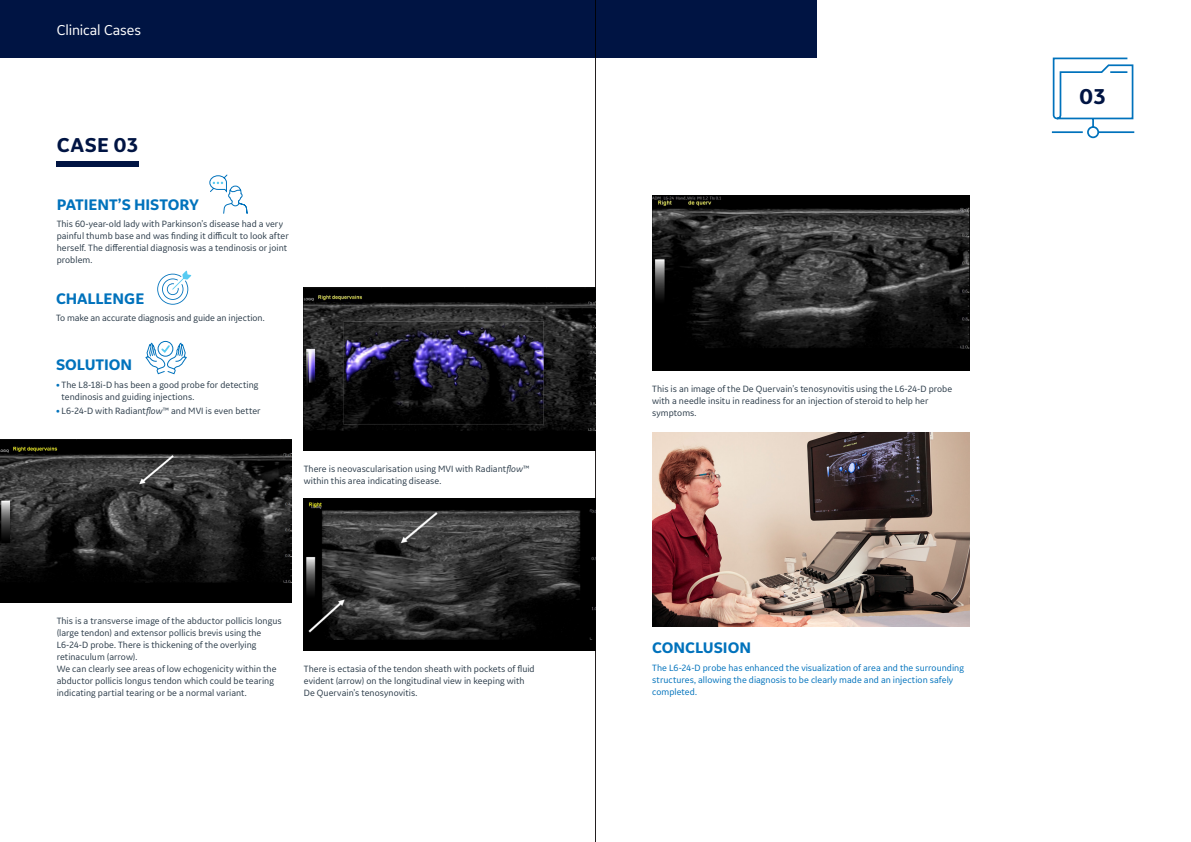
<style>
.page{position:relative;width:1191px;height:842px;background:#fff}
.page>*{position:absolute;margin:0;border:0;box-sizing:border-box;transform-origin:0 0}
.t1{font:700 22.5px "GE Inspira Sans";color:#001443}
.t2{font:700 21px "GE Inspira Sans";letter-spacing:.025em;color:#001443}
.t3{font:700 16px "GE Inspira Sans";letter-spacing:-.005em;color:#0072bc}
.t4{font:15px "GE Inspira Sans";letter-spacing:-.01em;color:#fff}
.t5{font:9.5px/12px "GE Inspira Sans";color:#2c3c4a}
.t6{font:9.5px/12px "GE Inspira Sans";color:#0072bc}
.s1{font-weight:700;color:#0072bc}
.s2{font-style:italic}
</style>
<div class="page">
<hr style="left:595px;top:0;width:1px;height:842px;background:#231f20">
<div style="left:57px;top:162px;width:82px;height:5px;background:#001443"></div>
<svg style="left:1051px;top:57px;width:84px;height:82px"></svg>
<div style="left:0;top:0;width:817px;height:58px;background:#001443"></div>
<img style="left:652px;top:433px;width:317px;height:194px">
<svg style="left:157px;top:271px;width:34px;height:34px"></svg>
<svg style="left:145px;top:340px;width:42px;height:35px"></svg>
<img style="left:0;top:439px;width:292px;height:163px">
<img style="left:652px;top:196px;width:317px;height:174px">
<img style="left:304px;top:288px;width:291px;height:162px">
<img style="left:304px;top:498px;width:291px;height:152px">
<svg style="left:209px;top:174px;width:39px;height:40px"></svg>
<p class="t4" style="left:57px;top:20px;width:86px">Clinical Cases</p>
<p class="t2" style="left:57px;top:132px;width:84px">CASE 03</p>
<p class="t3" style="left:57px;top:194px;width:143px">PATIENT’S HISTORY</p>
<p class="t5" style="left:57px;top:218px;width:233px">This 60-year-old lady with Parkinson’s disease had a very painful thumb base and was finding it difficult to look after herself. The differential diagnosis was a tendinosis or joint problem.</p>
<p class="t3" style="left:56px;top:288px;width:90px">CHALLENGE</p>
<p class="t5" style="left:56px;top:312px;width:210px">To make an accurate diagnosis and guide an injection.</p>
<p class="t3" style="left:56px;top:355px;width:78px">SOLUTION</p>
<p class="t5" style="left:62px;top:378px;width:198px;text-indent:-6px"><span class="s1">•</span> The L8-18i-D has been a good probe for detecting tendinosis and guiding injections.</p>
<p class="t5" style="left:56px;top:405px;width:206px"><span class="s1">•</span> L6-24-D with Radiant<span class="s2">flow</span>™ and MVI is even better</p>
<p class="t5" style="left:304px;top:463px;width:227px">There is neovascularisation using MVI with Radiant<span class="s2">flow</span>™ within this area indicating disease.</p>
<p class="t5" style="left:57px;top:614px;width:226px">This is a transverse image of the abductor pollicis longus (large tendon) and extensor pollicis brevis using the L6-24-D probe. There is thickening of the overlying retinaculum (arrow).<br>We can clearly see areas of low echogenicity within the abductor pollicis longus tendon which could be tearing indicating partial tearing or be a normal variant.</p>
<p class="t5" style="left:304px;top:662px;width:232px">There is ectasia of the tendon sheath with pockets of fluid evident (arrow) on the longitudinal view in keeping with<br>De Quervain’s tenosynovitis.</p>
<p class="t5" style="left:652px;top:382px;width:302px">This is an image of the De Quervain’s tenosynovitis using the L6-24-D probe with a needle insitu in readiness for an injection of steroid to help her symptoms.</p>
<p class="t3" style="left:652px;top:638px;width:100px">CONCLUSION</p>
<p class="t6" style="left:652px;top:661px;width:313px">The L6-24-D probe has enhanced the visualization of area and the surrounding structures, allowing the diagnosis to be clearly made and an injection safely completed.</p>
<p class="t1" style="left:1079px;top:83px;width:28px">03</p>
</div>
